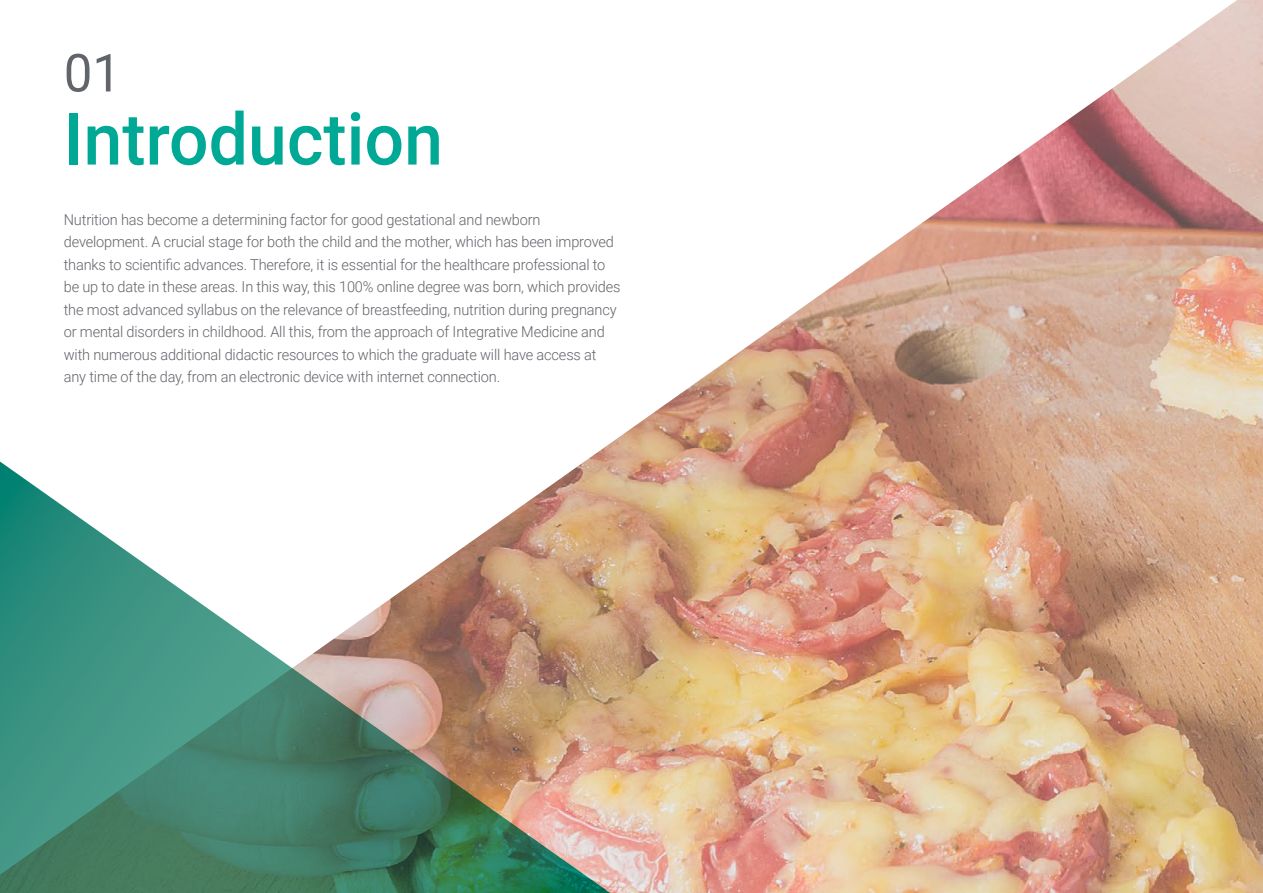
<style>
.page{position:relative;width:1263px;height:893px;background:#fff}
.page>*{position:absolute;margin:0;border:0;box-sizing:border-box;transform-origin:0 0}
.t1{font:500 72px "Roboto";color:#00a996}
.t2{font:52.5px "Roboto";color:#61646a}
.t3{font:300 15px/22.5px "Roboto";letter-spacing:-.01em;color:#61646a}
</style>
<div class="page">
<img style="left:607px;top:0;width:656px;height:893px">
<svg style="left:0;top:446px;width:640px;height:447px"></svg>
<h2 class="t2" style="left:64px;top:36px;width:59px">01</h2>
<h1 class="t1" style="left:64px;top:89px;width:381px">Introduction</h1>
<p class="t3" style="left:64px;top:208px;width:558px">Nutrition has become a determining factor for good gestational and newborn development. A crucial stage for both the child and the mother, which has been improved thanks to scientific advances. Therefore, it is essential for the healthcare professional to be up to date in these areas. In this way, this 100% online degree was born, which provides the most advanced syllabus on the relevance of breastfeeding, nutrition during pregnancy or mental disorders in childhood. All this, from the approach of Integrative Medicine and with numerous additional didactic resources to which the graduate will have access at any time of the day, from an electronic device with internet connection.</p>
</div>
